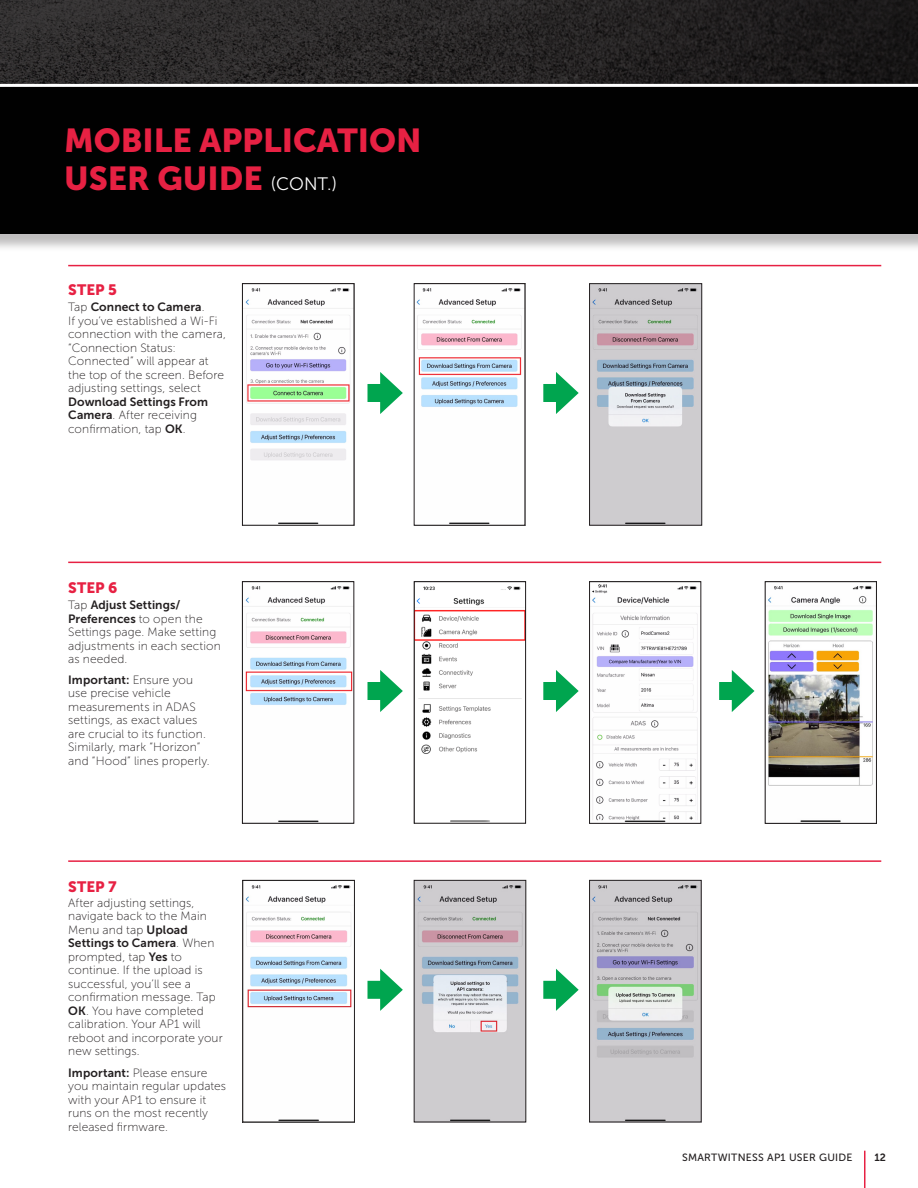
<style>
.page{position:relative;width:918px;height:1188px;background:#fff}
.page>*{position:absolute;margin:0;border:0;box-sizing:border-box;transform-origin:0 0}
.Section_Header_Bold{font:33px/37.5px "Museo Sans 900";color:#e72143}
.Body_Copy{font:15px "Museo Sans 900";letter-spacing:.01em;color:#e72143}
._01_Body_copy{font:12px/13.5px "Museo Sans 100";letter-spacing:.01em;color:#231f20}
.Body_Copy-2{font:12px/13.5px "Museo Sans 100";letter-spacing:.01em;color:#231f20}
.t1{font:10.5px "Museo Sans 500";letter-spacing:.025em;color:#231f20}
.t2{font:10.5px "Museo Sans 700";color:#231f20}
.s1{font-family:"Museo Sans 300";font-size:18px;color:#fff}
.s2{font-family:"Museo Sans 700"}
</style>
<div class="page">
<hr style="left:864px;top:1151px;width:1px;height:37px;background:#e72143">
<div style="left:0;top:41px;width:918px;height:211px;background:#231f20;opacity:.29"></div>
<div style="left:0;top:39px;width:918px;height:195px;background:#010101"></div>
<svg style="left:0;top:0;width:918px;height:84px;background:#262424"></svg>
<hr style="left:0;top:84px;width:918px;height:3px;background:#fff">
<hr style="left:68px;top:265px;width:813px;height:1px;background:#e72143">
<hr style="left:68px;top:562px;width:813px;height:1px;background:#e72143">
<hr style="left:68px;top:860px;width:813px;height:2px;background:#e72143">
<div style="left:543px;top:384px;width:22px;height:18px;background:#00a54f"></div>
<svg style="left:556px;top:372px;width:23px;height:42px"></svg>
<div style="left:368px;top:384px;width:21px;height:18px;background:#00a54f"></div>
<svg style="left:380px;top:372px;width:23px;height:42px"></svg>
<img style="left:244px;top:288px;width:108px;height:235px">
<div style="left:242px;top:283px;width:112px;height:242px;border:1px solid #231f20"></div>
<img style="left:416px;top:288px;width:107px;height:235px">
<img style="left:591px;top:285px;width:109px;height:238px">
<div style="left:589px;top:283px;width:113px;height:242px;border:1px solid #231f20"></div>
<div style="left:719px;top:682px;width:22px;height:18px;background:#00a54f"></div>
<svg style="left:732px;top:670px;width:22px;height:42px"></svg>
<div style="left:543px;top:682px;width:22px;height:18px;background:#00a54f"></div>
<svg style="left:556px;top:670px;width:23px;height:42px"></svg>
<div style="left:543px;top:981px;width:22px;height:18px;background:#00a54f"></div>
<svg style="left:556px;top:969px;width:23px;height:42px"></svg>
<div style="left:368px;top:682px;width:21px;height:18px;background:#00a54f"></div>
<svg style="left:380px;top:670px;width:23px;height:42px"></svg>
<div style="left:368px;top:981px;width:21px;height:18px;background:#00a54f"></div>
<svg style="left:380px;top:969px;width:23px;height:42px"></svg>
<img style="left:244px;top:586px;width:108px;height:235px">
<div style="left:242px;top:582px;width:112px;height:241px;border:1px solid #231f20"></div>
<img style="left:416px;top:586px;width:108px;height:235px">
<div style="left:414px;top:582px;width:112px;height:241px;border:1px solid #231f20"></div>
<img style="left:245px;top:885px;width:107px;height:235px">
<div style="left:243px;top:880px;width:112px;height:242px;border:1px solid #231f20"></div>
<img style="left:416px;top:882px;width:108px;height:238px">
<div style="left:414px;top:880px;width:112px;height:242px;border:1px solid #231f20"></div>
<img style="left:591px;top:882px;width:108px;height:238px">
<div style="left:589px;top:880px;width:112px;height:242px;border:1px solid #231f20"></div>
<img style="left:591px;top:584px;width:108px;height:237px">
<div style="left:589px;top:582px;width:112px;height:241px;border:1px solid #231f20"></div>
<img style="left:765px;top:585px;width:112px;height:239px">
<div style="left:765px;top:582px;width:112px;height:241px;border:1px solid #231f20"></div>
<p class="Section_Header_Bold" style="left:64px;top:122px;width:359px">MOBILE APPLICATION<br>USER GUIDE <span class="s1">(CONT.)</span></p>
<p class="Body_Copy" style="left:68px;top:281px;width:50px">STEP 5</p>
<p class="_01_Body_copy" style="left:68px;top:301px;width:159px">Tap <span class="s2">Connect to Camera</span>.<br>If you’ve established a Wi-Fi connection with the camera, “Connection Status:<br>Connected” will appear at the top of the screen. Before adjusting settings, select<br><span class="s2">Download Settings From<br>Camera</span>. After receiving confirmation, tap <span class="s2">OK</span>.</p>
<p class="Body_Copy" style="left:68px;top:579px;width:51px">STEP 6</p>
<p class="Body_Copy-2" style="left:68px;top:599px;width:154px">Tap <span class="s2">Adjust Settings/<br>Preferences</span> to open the<br>Settings page. Make setting adjustments in each section as needed.</p>
<p class="Body_Copy-2" style="left:68px;top:673px;width:143px"><span class="s2">Important:</span> Ensure you use precise vehicle measurements in ADAS settings, as exact values are crucial to its function.<br>Similarly, mark “Horizon” and “Hood” lines properly.</p>
<p class="Body_Copy" style="left:68px;top:878px;width:50px">STEP 7</p>
<p class="_01_Body_copy" style="left:68px;top:896px;width:156px">After adjusting settings, navigate back to the Main<br>Menu and tap <span class="s2">Upload<br>Settings to Camera</span>. When prompted, tap <span class="s2">Yes</span> to continue. If the upload is successful, you’ll see a confirmation message. Tap<br><span class="s2">OK</span>. You have completed calibration. Your AP1 will reboot and incorporate your new settings.</p>
<p class="_01_Body_copy" style="left:68px;top:1066px;width:159px"><span class="s2">Important:</span> Please ensure you maintain regular updates with your AP1 to ensure it runs on the most recently released firmware.</p>
<p class="t1" style="left:682px;top:1152px;width:172px">SMARTWITNESS AP1 USER GUIDE</p>
<p class="t2" style="left:874px;top:1152px;width:13px">12</p>
</div>
